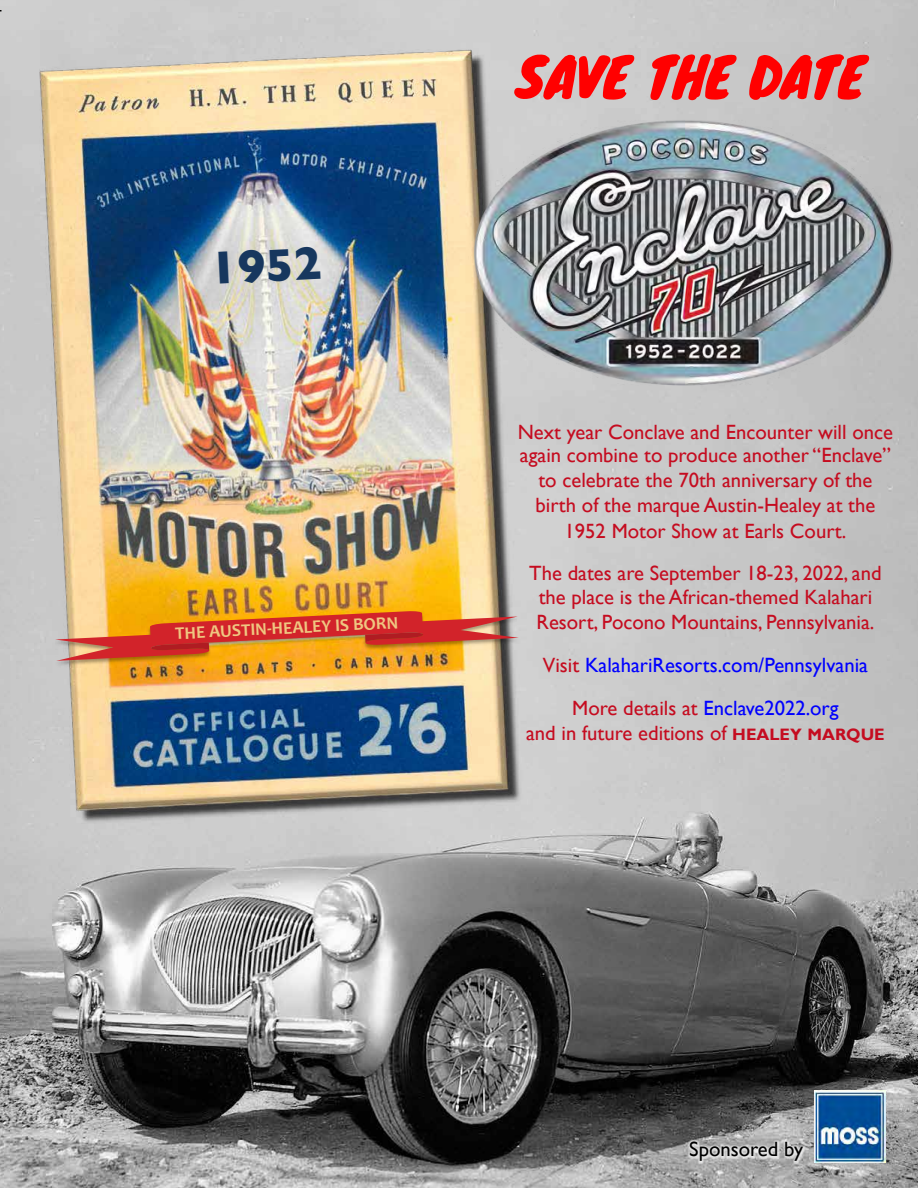
<style>
.page{position:relative;width:918px;height:1188px;background:#fff}
.page>*{position:absolute;margin:0;border:0;box-sizing:border-box;transform-origin:0 0}
.t1{font:53.1px "Knewave";color:#f00}
.t2{font:700 47.25px "Gill Sans";color:#17375e}
.t3{font:20.7px/24.8px "Gill Sans";color:#c50c20;text-align:center}
.t4{font:20.7px/42.8px "Gill Sans";color:#00f;text-align:center}
.t5{font:20.7px "Gill Sans";color:#000}
.t6{font:700 17.7px "Candara";color:#efc781}
.s1{color:#c50c20}
.s2{font-weight:700;font-size:16.5px}
</style>
<div class="page">
<img style="left:0;top:0;width:918px;height:1188px">
<img style="left:40px;top:49px;width:484px;height:777px">
<img style="left:50px;top:609px;width:474px;height:60px">
<img style="left:165px;top:606px;width:241px;height:5px">
<img style="left:55px;top:611px;width:464px;height:50px">
<img style="left:468px;top:114px;width:430px;height:275px">
<img style="left:815px;top:1091px;width:71px;height:71px">
<img style="left:681px;top:1129px;width:130px;height:39px">
<p class="t2" style="left:208px;top:231px;width:114px;rotate:-3deg">1952</p>
<p class="t6" style="left:175px;top:622px;width:225px;rotate:-3deg">THE AUSTIN-HEALEY IS BORN</p>
<p class="t1" style="left:516px;top:35px;width:351px">SAVE THE DATE</p>
<p class="t3" style="left:518px;top:420px;width:377px">Next year Conclave and Encounter will once again combine to produce another “Enclave” to celebrate the 70th anniversary of the birth of the marque Austin-Healey at the 1952 Motor Show at Earls Court.</p>
<p class="t3" style="left:529px;top:562px;width:354px;line-height:24.3px">The dates are September 18-23, 2022, and the place is the African-themed Kalahari<br>Resort, Pocono Mountains, Pennsylvania.</p>
<p class="t4" style="left:543px;top:644px;width:327px"><span class="s1">Visit</span> KalahariResorts.com/Pennsylvania<br><span class="s1">More details at</span> Enclave2022.org</p>
<p class="t3" style="left:526px;top:721px;width:360px">and in future editions of <span class="s2">HEALEY MARQUE</span></p>
<p class="t5" style="left:689px;top:1137px;width:115px">Sponsored by</p>
</div>
